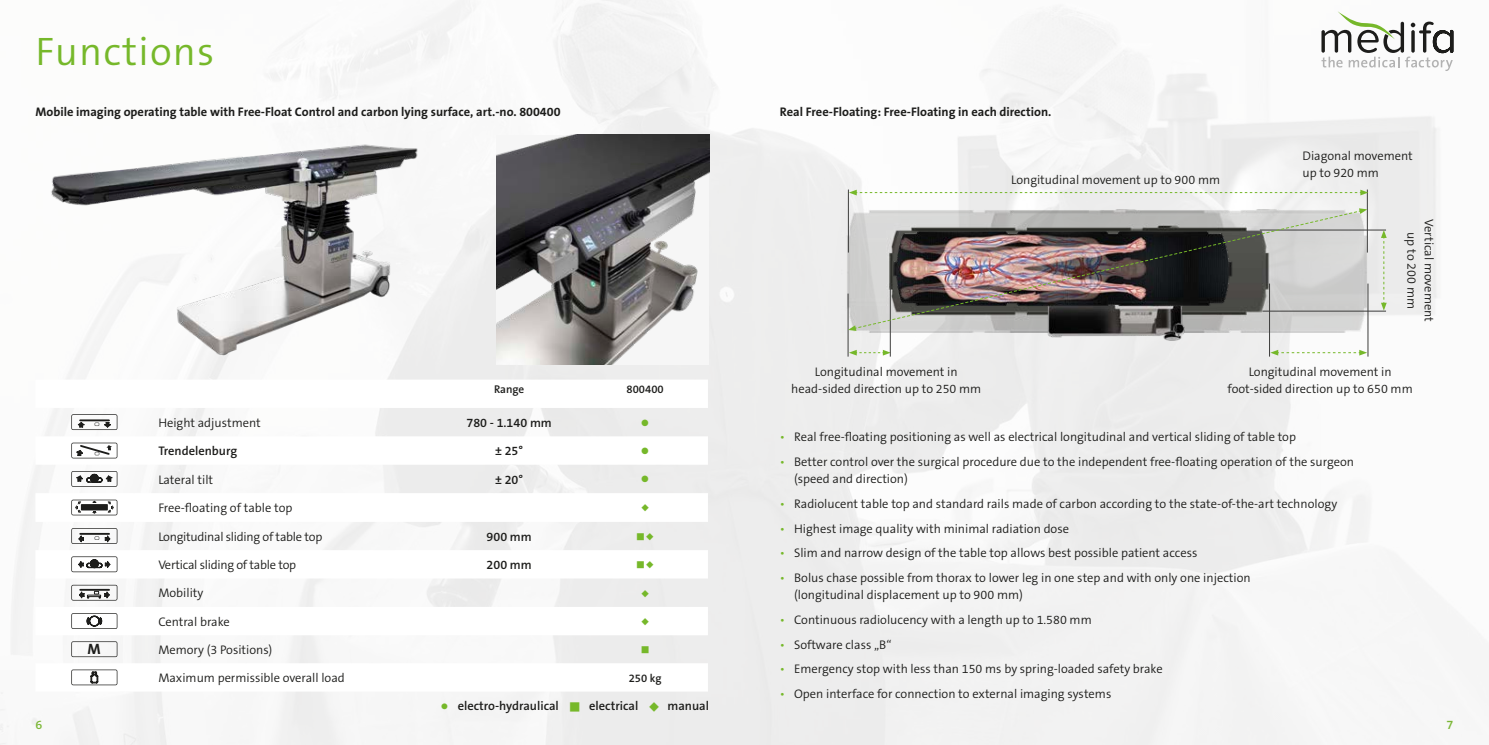
<style>
.page{position:relative;width:1489px;height:745px;background:#fff}
.page>*{position:absolute;margin:0;border:0;box-sizing:border-box;transform-origin:0 0}
.t1{font:300 40px "The Sans B W4";letter-spacing:.03em;color:#76b82a}
.t2{font:700 15px "The Sans B W7";color:#1d1d1b}
.t3{font:300 12.5px/17.5px "The Sans B W4";color:#1d1d1b;text-align:center}
.t4{font:700 12.5px "The Sans B W7";color:#1d1d1b}
.t5{font:600 12.5px "The Sans B W6";color:#1d1d1b}
.t6{font:300 12.5px "The Sans B W4";letter-spacing:-.02em;color:#1d1d1b}
.t7{font:600 12.5px "The Sans B W6";color:#76b82a}
.t8{font:600 11.25px "The Sans B W6";color:#1d1d1b}
.t9{font:11.25px "Wingdings";color:#76b82a}
.t10{font:7.5px "Zapf Dingbats IT Cby BT";color:#76b82a}
.s1{color:#76b82a}
</style>
<div class="page">
<img style="left:0;top:0;width:1484px;height:744px">
<img style="left:35px;top:128px;width:443px;height:236px">
<img style="left:496px;top:134px;width:213px;height:230px">
<svg style="left:1321px;top:11px;width:132px;height:60px"></svg>
<img style="left:841px;top:209px;width:527px;height:123px">
<svg style="left:848px;top:349px;width:20px;height:6px"></svg>
<hr style="left:848px;top:189px;width:1px;height:63px;background:#3d3d3c">
<svg style="left:1342px;top:349px;width:24px;height:6px"></svg>
<hr style="left:1366px;top:189px;width:1px;height:63px;background:#3d3d3c">
<hr style="left:847px;top:293px;width:1px;height:63px;background:#3d3d3c">
<hr style="left:1367px;top:283px;width:1px;height:73px;background:#3d3d3c">
<svg style="left:848px;top:189px;width:520px;height:6px"></svg>
<hr style="left:1259px;top:230px;width:126px;height:1px;background:#3d3d3c">
<hr style="left:1262px;top:311px;width:123px;height:1px;background:#3d3d3c">
<svg style="left:1380px;top:230px;width:6px;height:80px"></svg>
<img style="left:868px;top:162px;width:474px;height:237px">
<img style="left:853px;top:210px;width:509px;height:119px">
<svg style="left:848px;top:325px;width:8px;height:6px"></svg>
<svg style="left:1358px;top:208px;width:9px;height:6px"></svg>
<svg style="left:35px;top:379px;width:673px;height:312px"></svg>
<svg style="left:71px;top:414px;width:46px;height:16px"></svg>
<hr style="left:80px;top:419px;width:29px;height:2px;background:#1d1d1b">
<svg style="left:71px;top:442px;width:46px;height:16px"></svg>
<svg style="left:71px;top:470px;width:46px;height:16px"></svg>
<svg style="left:71px;top:499px;width:46px;height:16px"></svg>
<svg style="left:71px;top:528px;width:46px;height:15px"></svg>
<hr style="left:80px;top:532px;width:29px;height:2px;background:#1d1d1b">
<svg style="left:71px;top:556px;width:46px;height:16px"></svg>
<svg style="left:71px;top:584px;width:46px;height:16px"></svg>
<svg style="left:71px;top:612px;width:46px;height:16px"></svg>
<svg style="left:71px;top:641px;width:46px;height:15px"></svg>
<svg style="left:71px;top:669px;width:46px;height:15px"></svg>
<svg style="left:641px;top:504px;width:7px;height:7px"></svg>
<svg style="left:637px;top:532px;width:16px;height:8px"></svg>
<svg style="left:637px;top:561px;width:16px;height:7px"></svg>
<svg style="left:641px;top:589px;width:7px;height:7px"></svg>
<svg style="left:641px;top:617px;width:7px;height:7px"></svg>
<h1 class="t1" style="left:35px;top:26px;width:180px">Functions</h1>
<p class="t4" style="left:35px;top:103px;width:526px">Mobile imaging operating table with Free-Float Control and carbon lying surface, art.-no. 800400</p>
<p class="t8" style="left:494px;top:381px;width:32px">Range</p>
<p class="t8" style="left:626px;top:381px;width:39px">800400</p>
<p class="t3" style="left:158px;top:413px;width:104px">Height adjustment</p>
<p class="t5" style="left:466px;top:414px;width:87px">780 - 1.140 mm</p>
<p class="t9" style="left:641px;top:416px;width:10px">●</p>
<p class="t5" style="left:158px;top:442px;width:80px">Trendelenburg</p>
<p class="t5" style="left:495px;top:442px;width:30px">± 25°</p>
<p class="t9" style="left:641px;top:444px;width:10px">●</p>
<p class="t3" style="left:158px;top:470px;width:56px">Lateral tilt</p>
<p class="t5" style="left:495px;top:471px;width:30px">± 20°</p>
<p class="t9" style="left:641px;top:473px;width:10px">●</p>
<p class="t3" style="left:158px;top:499px;width:136px">Free-floating of table top</p>
<p class="t6" style="left:158px;top:528px;width:165px">Longitudinal sliding of table top</p>
<p class="t5" style="left:486px;top:528px;width:47px">900 mm</p>
<p class="t6" style="left:158px;top:556px;width:139px">Vertical sliding of table top</p>
<p class="t5" style="left:486px;top:556px;width:47px">200 mm</p>
<p class="t3" style="left:158px;top:584px;width:47px">Mobility</p>
<p class="t3" style="left:158px;top:612px;width:73px">Central brake</p>
<p class="t2" style="left:88px;top:638px;width:15px">M</p>
<p class="t3" style="left:158px;top:640px;width:115px">Memory (3 Positions)</p>
<p class="t10" style="left:641px;top:645px;width:9px">■</p>
<p class="t3" style="left:158px;top:668px;width:188px">Maximum permissible overall load</p>
<p class="t8" style="left:628px;top:670px;width:34px">250 kg</p>
<p class="t5" style="left:441px;top:696px;width:270px"><span class="s1">●</span> electro-hydraulical <span class="s1">■</span> electrical <span class="s1">◆</span> manual</p>
<p class="t4" style="left:780px;top:103px;width:273px">Real Free-Floating: Free-Floating in each direction.</p>
<p class="t3" style="left:1011px;top:171px;width:210px">Longitudinal movement up to 900 mm</p>
<p class="t3" style="left:1302px;top:146px;width:112px;text-align:left">Diagonal movement up to 920 mm</p>
<p class="t3" style="left:1437px;top:219px;width:104px;rotate:90deg">Vertical movement up to 200 mm</p>
<p class="t3" style="left:791px;top:362px;width:191px">Longitudinal movement in head-sided direction up to 250 mm</p>
<p class="t3" style="left:1227px;top:362px;width:187px">Longitudinal movement in foot-sided direction up to 650 mm</p>
<p class="t3" style="left:780px;top:428px;width:517px"><span class="s1">•</span> Real free-floating positioning as well as electrical longitudinal and vertical sliding of table top</p>
<p class="t3" style="left:794px;top:452px;width:561px;text-align:left;text-indent:-14px"><span class="s1">•</span> Better control over the surgical procedure due to the independent free-floating operation of the surgeon (speed and direction)</p>
<p class="t3" style="left:780px;top:495px;width:559px"><span class="s1">•</span> Radiolucent table top and standard rails made of carbon according to the state-of-the-art technology</p>
<p class="t3" style="left:780px;top:519px;width:290px"><span class="s1">•</span> Highest image quality with minimal radiation dose</p>
<p class="t3" style="left:780px;top:544px;width:419px"><span class="s1">•</span> Slim and narrow design of the table top allows best possible patient access</p>
<p class="t3" style="left:794px;top:568px;width:458px;text-align:left;text-indent:-14px"><span class="s1">•</span> Bolus chase possible from thorax to lower leg in one step and with only one injection (longitudinal displacement up to 900 mm)</p>
<p class="t3" style="left:780px;top:610px;width:313px"><span class="s1">•</span> Continuous radiolucency with a length up to 1.580 mm</p>
<p class="t3" style="left:780px;top:635px;width:113px"><span class="s1">•</span> Software class „B“</p>
<p class="t3" style="left:780px;top:660px;width:384px"><span class="s1">•</span> Emergency stop with less than 150 ms by spring-loaded safety brake</p>
<p class="t3" style="left:780px;top:684px;width:333px"><span class="s1">•</span> Open interface for connection to external imaging systems</p>
<p class="t7" style="left:35px;top:716px;width:8px">6</p>
<p class="t7" style="left:1446px;top:716px;width:8px">7</p>
</div>
